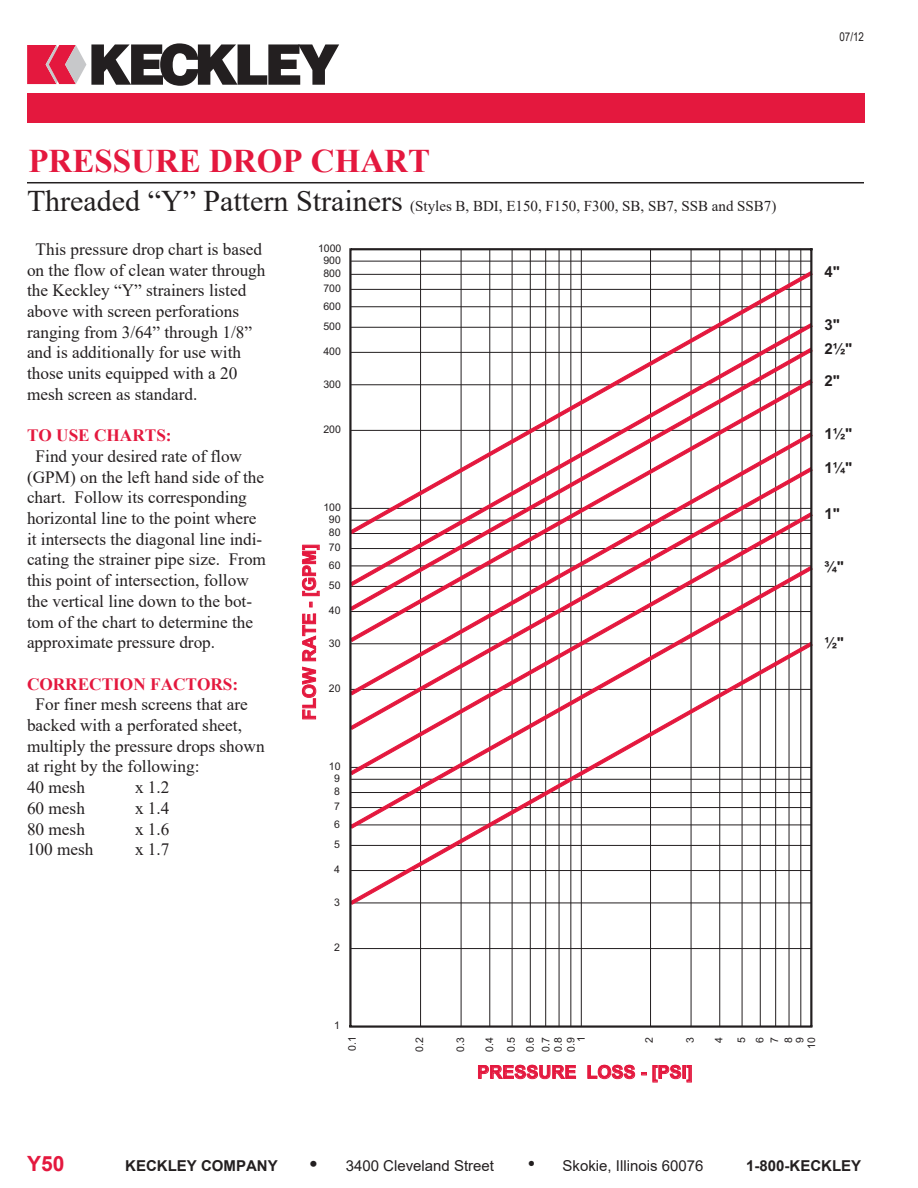
<style>
.page{position:relative;width:918px;height:1188px;background:#fff}
.page>*{position:absolute;margin:0;border:0;box-sizing:border-box;transform-origin:0 0}
.t1{font:700 33px "Times New Roman";color:#e4183e}
.t2{font:700 21px "Arial";color:#e4183e}
.t3{font:700 18px "Arial";color:#e4183e}
.t4{font:17.25px/20.7px "Times New Roman";color:#231f20}
.t5{font:700 17.25px "Times New Roman";color:#e4183e}
.t6{font:15px "Times New Roman";color:#231f20}
.t7{font:700 15px "Arial";color:#231f20}
.t8{font:15px "Arial";color:#231f20}
.t9{font:12px "Arial Narrow";color:#231f20}
.t10{font:10.5px/14.4px "Arial";color:#231f20}
.s1{font-size:30px}
.s2{font-weight:700;font-size:21px}
.s3{font-size:21px}
</style>
<div class="page">
<svg style="left:27px;top:43px;width:312px;height:43px"></svg>
<div style="left:27px;top:93px;width:837px;height:30px;background:#e4183e"></div>
<hr style="left:27px;top:182px;width:837px;height:1px;background:#231f20">
<hr style="left:351px;top:948px;width:460px;height:1px;background:#231f20">
<hr style="left:351px;top:261px;width:460px;height:1px;background:#231f20">
<hr style="left:800px;top:249px;width:1px;height:778px;background:#231f20">
<hr style="left:789px;top:249px;width:1px;height:778px;background:#231f20">
<hr style="left:775px;top:249px;width:1px;height:778px;background:#231f20">
<hr style="left:760px;top:249px;width:1px;height:778px;background:#231f20">
<hr style="left:742px;top:249px;width:1px;height:778px;background:#231f20">
<hr style="left:719px;top:249px;width:1px;height:778px;background:#231f20">
<hr style="left:691px;top:249px;width:1px;height:778px;background:#231f20">
<hr style="left:650px;top:249px;width:1px;height:778px;background:#231f20">
<hr style="left:581px;top:249px;width:1px;height:778px;background:#231f20">
<hr style="left:570px;top:249px;width:1px;height:778px;background:#231f20">
<hr style="left:559px;top:249px;width:1px;height:778px;background:#231f20">
<hr style="left:545px;top:249px;width:1px;height:778px;background:#231f20">
<hr style="left:530px;top:249px;width:1px;height:778px;background:#231f20">
<hr style="left:512px;top:249px;width:1px;height:778px;background:#231f20">
<hr style="left:489px;top:249px;width:1px;height:778px;background:#231f20">
<hr style="left:461px;top:249px;width:1px;height:778px;background:#231f20">
<hr style="left:420px;top:249px;width:1px;height:778px;background:#231f20">
<svg style="left:478px;top:1064px;width:98px;height:16px"></svg>
<svg style="left:587px;top:1064px;width:105px;height:19px"></svg>
<svg style="left:302px;top:613px;width:15px;height:107px"></svg>
<svg style="left:309px;top:602px;width:4px;height:5px"></svg>
<svg style="left:301px;top:544px;width:19px;height:52px"></svg>
<svg style="left:352px;top:270px;width:461px;height:52px"></svg>
<svg style="left:352px;top:322px;width:461px;height:25px"></svg>
<svg style="left:352px;top:347px;width:461px;height:31px"></svg>
<svg style="left:352px;top:378px;width:461px;height:54px"></svg>
<svg style="left:420px;top:432px;width:393px;height:34px"></svg>
<svg style="left:352px;top:466px;width:461px;height:45px"></svg>
<svg style="left:352px;top:511px;width:461px;height:54px"></svg>
<svg style="left:352px;top:565px;width:461px;height:76px"></svg>
<svg style="left:352px;top:641px;width:461px;height:265px"></svg>
<hr style="left:349px;top:1025px;width:463px;height:3px;background:#231f20">
<hr style="left:351px;top:248px;width:461px;height:2px;background:#231f20">
<hr style="left:810px;top:248px;width:2px;height:779px;background:#231f20">
<hr style="left:349px;top:248px;width:3px;height:779px;background:#231f20">
<p class="t9" style="left:839px;top:28px;width:26px">07/12</p>
<p class="t1" style="left:28px;top:138px;width:403px">PRESSURE DROP CHART</p>
<p class="t6" style="left:27px;top:196px;width:751px"><span class="s1">Threaded “Y” Pattern Strainers</span> (Styles B, BDI, E150, F150, F300, SB, SB7, SSB and SSB7)</p>
<p class="t4" style="left:27px;top:238px;width:240px;text-indent:9px">This pressure drop chart is based on the flow of clean water through the Keckley “Y” strainers listed above with screen perforations ranging from 3/64” through 1/8” and is additionally for use with those units equipped with a 20 mesh screen as standard.</p>
<p class="t5" style="left:27px;top:423px;width:146px">TO USE CHARTS:</p>
<p class="t4" style="left:27px;top:445px;width:241px;text-indent:9px">Find your desired rate of flow (GPM) on the left hand side of the chart. Follow its corresponding horizontal line to the point where it intersects the diagonal line indi&shy;cating the strainer pipe size. From this point of intersection, follow the vertical line down to the bot&shy;tom of the chart to determine the approximate pressure drop.</p>
<p class="t5" style="left:27px;top:671px;width:213px">CORRECTION FACTORS:</p>
<p class="t4" style="left:27px;top:694px;width:239px;text-indent:9px">For finer mesh screens that are backed with a perforated sheet, multiply the pressure drops shown at right by the following:</p>
<p class="t4" style="left:27px;top:776px;width:59px">40 mesh</p>
<p class="t4" style="left:135px;top:776px;width:36px">x 1.2</p>
<p class="t4" style="left:27px;top:797px;width:59px">60 mesh</p>
<p class="t4" style="left:135px;top:797px;width:36px">x 1.4</p>
<p class="t4" style="left:27px;top:818px;width:59px">80 mesh</p>
<p class="t4" style="left:135px;top:818px;width:36px">x 1.6</p>
<p class="t4" style="left:27px;top:839px;width:68px">100 mesh</p>
<p class="t4" style="left:135px;top:839px;width:36px">x 1.7</p>
<p class="t10" style="left:318px;top:241px;width:25px">1000</p>
<p class="t10" style="left:323px;top:253px;width:19px">900</p>
<p class="t10" style="left:323px;top:266px;width:19px">800</p>
<p class="t10" style="left:323px;top:281px;width:19px">700</p>
<p class="t10" style="left:323px;top:299px;width:19px">600</p>
<p class="t10" style="left:323px;top:319px;width:19px">500</p>
<p class="t10" style="left:323px;top:344px;width:19px">400</p>
<p class="t10" style="left:323px;top:377px;width:19px">300</p>
<p class="t10" style="left:323px;top:422px;width:19px">200</p>
<p class="t10" style="left:323px;top:500px;width:19px">100</p>
<p class="t10" style="left:329px;top:512px;width:13px">90</p>
<p class="t10" style="left:329px;top:526px;width:13px">80</p>
<p class="t10" style="left:329px;top:541px;width:13px">70</p>
<p class="t3" style="left:297px;top:720px;width:178px;rotate:-90deg">FLOW RATE - [GPM]</p>
<p class="t10" style="left:329px;top:558px;width:13px">60</p>
<p class="t10" style="left:329px;top:578px;width:13px">50</p>
<p class="t10" style="left:329px;top:604px;width:13px">40</p>
<p class="t10" style="left:329px;top:636px;width:13px">30</p>
<p class="t10" style="left:329px;top:681px;width:13px">20</p>
<p class="t10" style="left:329px;top:759px;width:13px">10</p>
<p class="t10" style="left:334px;top:771px;width:7px">9</p>
<p class="t10" style="left:334px;top:785px;width:7px">8</p>
<p class="t10" style="left:334px;top:800px;width:7px">7</p>
<p class="t10" style="left:334px;top:817px;width:7px">6</p>
<p class="t10" style="left:334px;top:837px;width:7px">5</p>
<p class="t10" style="left:334px;top:863px;width:7px">4</p>
<p class="t10" style="left:334px;top:895px;width:7px">3</p>
<p class="t10" style="left:334px;top:941px;width:7px">2</p>
<p class="t7" style="left:824px;top:262px;width:17px">4"</p>
<p class="t7" style="left:824px;top:314px;width:17px">3"</p>
<p class="t7" style="left:824px;top:339px;width:30px">2½"</p>
<p class="t7" style="left:824px;top:370px;width:17px">2"</p>
<p class="t7" style="left:824px;top:424px;width:30px">1½"</p>
<p class="t7" style="left:824px;top:458px;width:30px">1¼"</p>
<p class="t7" style="left:824px;top:503px;width:17px">1"</p>
<p class="t7" style="left:824px;top:557px;width:21px">¾"</p>
<p class="t7" style="left:824px;top:633px;width:21px">½"</p>
<p class="t10" style="left:334px;top:1019px;width:7px">1</p>
<p class="t10" style="left:412px;top:1052px;width:16px;rotate:-90deg">0.2</p>
<p class="t10" style="left:453px;top:1052px;width:16px;rotate:-90deg">0.3</p>
<p class="t10" style="left:478px;top:1052px;width:16px;line-height:21.9px;rotate:-90deg">0.4<br>0.5</p>
<p class="t10" style="left:522px;top:1052px;width:16px;line-height:15.8px;rotate:-90deg">0.6<br>0.7</p>
<p class="t10" style="left:552px;top:1052px;width:16px;line-height:12.8px;rotate:-90deg">0.8<br>0.9</p>
<p class="t10" style="left:642px;top:1043px;width:7px;rotate:-90deg">2</p>
<p class="t10" style="left:683px;top:1043px;width:7px;rotate:-90deg">3</p>
<p class="t10" style="left:708px;top:1043px;width:7px;line-height:22.6px;rotate:-90deg">4<br>5</p>
<p class="t10" style="left:753px;top:1043px;width:7px;text-align:justify;rotate:-90deg">6<br>7<br>8</p>
<p class="t10" style="left:793px;top:1043px;width:7px;rotate:-90deg">9</p>
<p class="t10" style="left:345px;top:1051px;width:16px;rotate:-90deg">0.1</p>
<p class="t10" style="left:574px;top:1042px;width:7px;rotate:-90deg">1</p>
<p class="t10" style="left:804px;top:1049px;width:13px;rotate:-90deg">10</p>
<p class="t3" style="left:477px;top:1060px;width:217px">PRESSURE LOSS - [PSI]</p>
<p class="t2" style="left:27px;top:1149px;width:39px">Y50</p>
<p class="t7" style="left:125px;top:1155px;width:154px">KECKLEY COMPANY</p>
<p class="t8" style="left:310px;top:1156px;width:186px"><span class="s2">•</span> 3400 Cleveland Street</p>
<p class="t8" style="left:528px;top:1156px;width:177px"><span class="s3">•</span> Skokie, Illinois 60076</p>
<p class="t7" style="left:746px;top:1155px;width:117px">1-800-KECKLEY</p>
</div>
